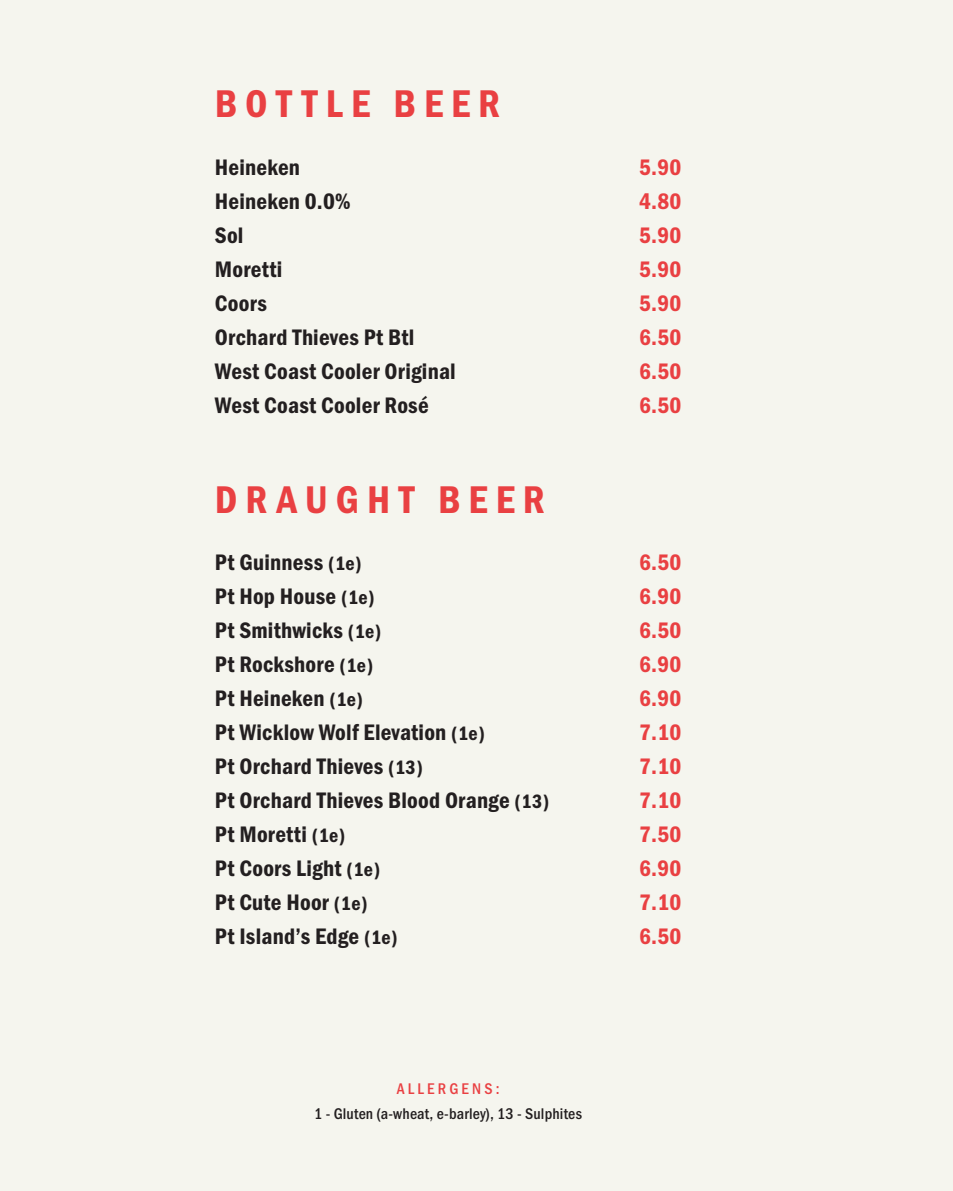
<style>
.page{position:relative;width:953px;height:1191px;background:#fff}
.page>*{position:absolute;margin:0;border:0;box-sizing:border-box;transform-origin:0 0}
.t1{font:40px "Franklin Gothic URW Con Dem";letter-spacing:.2em;color:#e94042}
.t2{font:23.2px/34px "Franklin Gothic URW Con Dem";letter-spacing:.01em;color:#231f20}
.t3{font:23.2px/34px "Franklin Gothic URW Con Dem";letter-spacing:.01em;color:#e94042;text-align:justify}
.t4{font:500 16px "Franklin Gothic URW Cond";letter-spacing:.01em;color:#231f20}
.t5{font:500 16px "Franklin Gothic URW Cond";letter-spacing:.2em;color:#e94042}
.s1{font-size:20px}
</style>
<div class="page">
<div style="left:0;top:0;width:952px;height:1191px;background:#f5f5ee"></div>
<h1 class="t1" style="left:215px;top:77px;width:287px">BOTTLE BEER</h1>
<p class="t2" style="left:215px;top:149px;width:242px">Heineken<br>Heineken 0.0%<br>Sol<br>Moretti<br>Coors<br>Orchard Thieves Pt Btl<br>West Coast Cooler Original<br>West Coast Cooler Rosé</p>
<p class="t3" style="left:639px;top:149px;width:44px">5.90<br>4.80<br>5.90<br>5.90<br>5.90<br>6.50<br>6.50<br>6.50</p>
<h1 class="t1" style="left:215px;top:473px;width:331px">DRAUGHT BEER</h1>
<p class="t2" style="left:215px;top:544px;width:336px">Pt Guinness <span class="s1">(1e)<br></span>Pt Hop House <span class="s1">(1e)<br></span>Pt Smithwicks <span class="s1">(1e)<br></span>Pt Rockshore <span class="s1">(1e)<br></span>Pt Heineken <span class="s1">(1e)<br></span>Pt Wicklow Wolf Elevation <span class="s1">(1e)<br></span>Pt Orchard Thieves <span class="s1">(13)<br></span>Pt Orchard Thieves Blood Orange <span class="s1">(13)<br></span>Pt Moretti <span class="s1">(1e)<br></span>Pt Coors Light <span class="s1">(1e)<br></span>Pt Cute Hoor <span class="s1">(1e)<br></span>Pt Island’s Edge <span class="s1">(1e)</span></p>
<p class="t5" style="left:396px;top:1077px;width:104px">ALLERGENS:</p>
<p class="t4" style="left:314px;top:1102px;width:269px">1 - Gluten (a-wheat, e-barley), 13 - Sulphites</p>
<p class="t3" style="left:639px;top:544px;width:44px">6.50<br>6.90<br>6.50<br>6.90<br>6.90<br>7.10<br>7.10<br>7.10<br>7.50<br>6.90<br>7.10<br>6.50</p>
</div>
